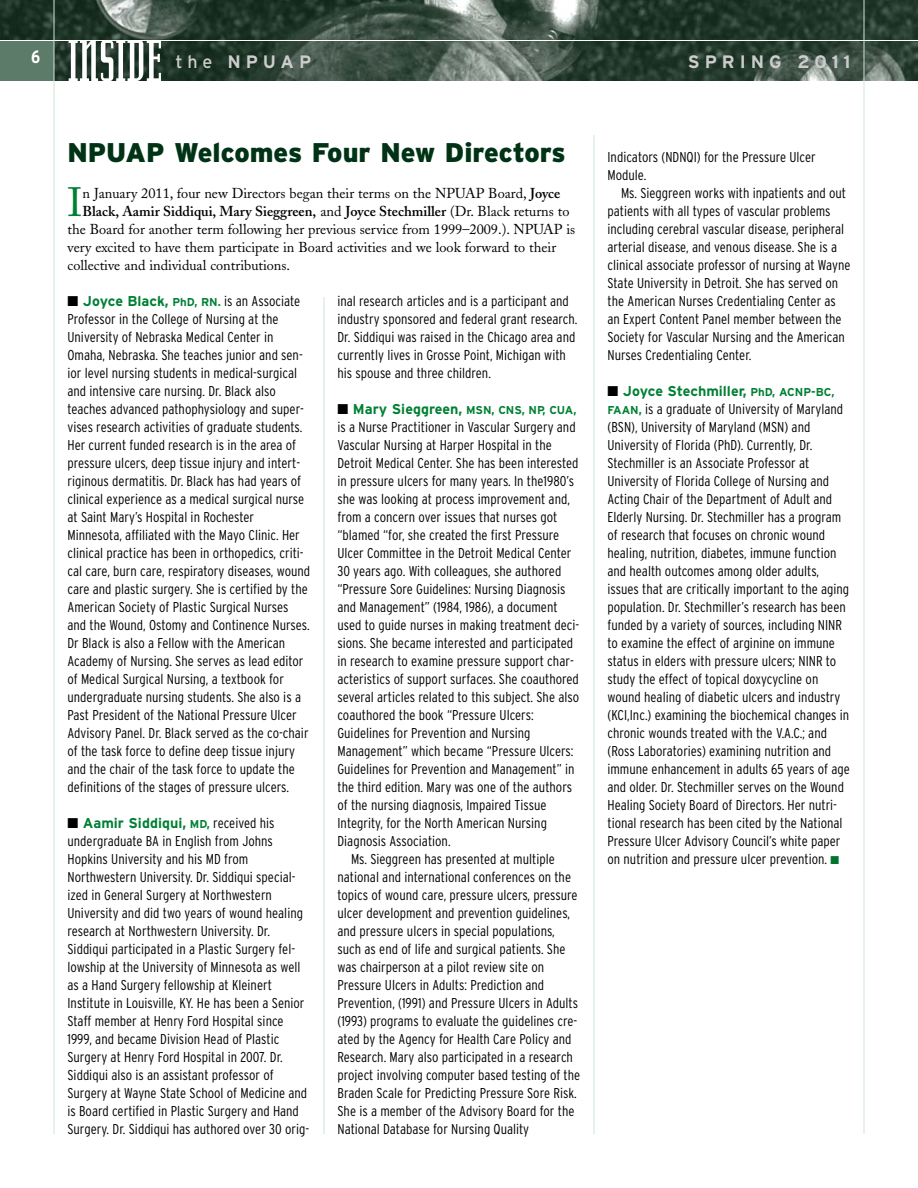
<style>
.page{position:relative;width:918px;height:1188px;background:#fff}
.page>*{position:absolute;margin:0;border:0;box-sizing:border-box;transform-origin:0 0}
.t1{font:61.2px "Senator Demi";color:#fff;scale:.83 1}
.t2{font:40.65px "Adobe Caslon";color:#008034}
.t3{font:900 27px "Interstate";color:#003315}
.t4{font:700 18px "Interstate";letter-spacing:.275em;color:#ccc}
.t5{font:700 condensed 18px "Interstate";color:#fff}
.t6{font:300 condensed 14.25px/18px "Interstate";color:#000}
.t7{font:14.25px "Adobe Caslon";color:#000}
.t8{font:600 14.25px "Adobe Caslon";color:#000}
.t9{font:700 11.4px "Interstate";color:#008034}
.s1{font-weight:400}
.s2{font-weight:600}
.s3{font-weight:700;font-stretch:normal;color:#008034}
.s4{font-weight:700;font-stretch:normal;font-size:11.4px;color:#008034}
.s5{color:#000}
.s6{font-size:14.25px}
.s7{color:#00732f}
</style>
<div class="page">
<img style="left:0;top:0;width:918px;height:81px">
<div style="left:0;top:40px;width:54px;height:41px;background:#5c7b68"></div>
<hr style="left:0;top:40px;width:918px;height:1px;background:#fff">
<hr style="left:54px;top:0;width:1px;height:1134px;background:#cce6d6">
<hr style="left:864px;top:0;width:1px;height:1134px;background:#cce6d6">
<hr style="left:324px;top:297px;width:1px;height:837px;background:#cce6d6">
<hr style="left:594px;top:135px;width:1px;height:999px;background:#cce6d6">
<h1 class="t1" style="left:68px;top:24px;width:115px">INSIDE</h1>
<p class="t5" style="left:31px;top:46px;width:11px">6</p>
<p class="t4" style="left:176px;top:51px;width:137px"><span class="s1">the</span> NPUAP</p>
<p class="t4" style="left:688px;top:51px;width:164px">SPRING 2011</p>
<h3 class="t3" style="left:68px;top:137px;width:500px">NPUAP Welcomes Four New Directors</h3>
<h2 class="t2" style="left:68px;top:187px;width:17px">I</h2>
<p class="t7" style="left:82px;top:188px;width:479px">n January 2011, four new Directors began their terms on the NPUAP Board, <span class="s2">Joyce</span></p>
<p class="t8" style="left:82px;top:206px;width:489px">Black, Aamir Siddiqui, Mary Sieggreen, <span class="s1">and</span> Joyce Stechmiller <span class="s1">(Dr. Black returns to</span></p>
<p class="t7" style="left:68px;top:224px;width:509px">the Board for another term following her previous service from 1999–2009.). NPUAP is</p>
<p class="t7" style="left:68px;top:242px;width:490px">very excited to have them participate in Board activities and we look forward to their</p>
<p class="t7" style="left:68px;top:260px;width:224px">collective and individual contributions.</p>
<p class="t6" style="left:67px;top:292px;width:244px">■ <span class="s3">Joyce Black,</span> <span class="s4">PhD, RN.</span> is an Associate Professor in the College of Nursing at the University of Nebraska Medical Center in Omaha, Nebraska. She teaches junior and sen&shy;ior level nursing students in medical-surgical and intensive care nursing. Dr. Black also teaches advanced pathophysiology and super&shy;vises research activities of graduate students.<br>Her current funded research is in the area of pressure ulcers, deep tissue injury and intert&shy;riginous dermatitis. Dr. Black has had years of clinical experience as a medical surgical nurse at Saint Mary’s Hospital in Rochester Minnesota, affiliated with the Mayo Clinic. Her clinical practice has been in orthopedics, criti&shy;cal care, burn care, respiratory diseases, wound care and plastic surgery. She is certified by the American Society of Plastic Surgical Nurses and the Wound, Ostomy and Continence Nurses.<br>Dr Black is also a Fellow with the American Academy of Nursing. She serves as lead editor of Medical Surgical Nursing, a textbook for undergraduate nursing students. She also is a Past President of the National Pressure Ulcer Advisory Panel. Dr. Black served as the co-chair of the task force to define deep tissue injury and the chair of the task force to update the definitions of the stages of pressure ulcers.</p>
<p class="t6" style="left:68px;top:814px;width:243px">■ <span class="s3">Aamir Siddiqui,</span> <span class="s4">MD,</span> received his undergraduate BA in English from Johns Hopkins University and his MD from Northwestern University. Dr. Siddiqui special&shy;ized in General Surgery at Northwestern University and did two years of wound healing research at Northwestern University. Dr.<br>Siddiqui participated in a Plastic Surgery fel&shy;lowship at the University of Minnesota as well as a Hand Surgery fellowship at Kleinert Institute in Louisville, KY. He has been a Senior Staff member at Henry Ford Hospital since 1999, and became Division Head of Plastic Surgery at Henry Ford Hospital in 2007. Dr.<br>Siddiqui also is an assistant professor of Surgery at Wayne State School of Medicine and is Board certified in Plastic Surgery and Hand Surgery. Dr. Siddiqui has authored over 30 orig-</p>
<p class="t6" style="left:338px;top:292px;width:242px">inal research articles and is a participant and industry sponsored and federal grant research.<br>Dr. Siddiqui was raised in the Chicago area and currently lives in Grosse Point, Michigan with his spouse and three children.</p>
<p class="t9" style="left:338px;top:403px;width:240px"><span class="s5">■</span> <span class="s6">Mary Sieggreen,</span> MSN, CNS, NP, CUA,</p>
<p class="t6" style="left:338px;top:418px;width:240px">is a Nurse Practitioner in Vascular Surgery and</p>
<p class="t6" style="left:338px;top:436px;width:216px">Vascular Nursing at Harper Hospital in the</p>
<p class="t6" style="left:338px;top:454px;width:243px">Detroit Medical Center. She has been interested</p>
<p class="t6" style="left:338px;top:472px;width:238px">in pressure ulcers for many years. In the1980’s</p>
<p class="t6" style="left:338px;top:490px;width:234px">she was looking at process improvement and,</p>
<p class="t6" style="left:338px;top:508px;width:221px">from a concern over issues that nurses got</p>
<p class="t6" style="left:338px;top:526px;width:223px">“blamed “for, she created the first Pressure</p>
<p class="t6" style="left:338px;top:544px;width:236px">Ulcer Committee in the Detroit Medical Center</p>
<p class="t6" style="left:338px;top:562px;width:225px">30 years ago. With colleagues, she authored</p>
<p class="t6" style="left:338px;top:580px;width:230px">“Pressure Sore Guidelines: Nursing Diagnosis</p>
<p class="t6" style="left:337px;top:598px;width:222px">and Management” (1984, 1986), a document</p>
<p class="t6" style="left:337px;top:616px;width:243px">used to guide nurses in making treatment deci-</p>
<p class="t6" style="left:337px;top:634px;width:237px">sions. She became interested and participated</p>
<p class="t6" style="left:337px;top:652px;width:238px">in research to examine pressure support char-</p>
<p class="t6" style="left:337px;top:670px;width:243px">acteristics of support surfaces. She coauthored</p>
<p class="t6" style="left:337px;top:688px;width:243px">several articles related to this subject. She also</p>
<p class="t6" style="left:337px;top:706px;width:198px">coauthored the book “Pressure Ulcers:</p>
<p class="t6" style="left:338px;top:724px;width:195px">Guidelines for Prevention and Nursing</p>
<p class="t6" style="left:338px;top:742px;width:238px">Management” which became “Pressure Ulcers:</p>
<p class="t6" style="left:338px;top:760px;width:239px">Guidelines for Prevention and Management” in</p>
<p class="t6" style="left:338px;top:778px;width:236px">the third edition. Mary was one of the authors</p>
<p class="t6" style="left:338px;top:796px;width:211px">of the nursing diagnosis, Impaired Tissue</p>
<p class="t6" style="left:338px;top:814px;width:211px">Integrity, for the North American Nursing</p>
<p class="t6" style="left:338px;top:832px;width:115px">Diagnosis Association.</p>
<p class="t6" style="left:351px;top:850px;width:205px">Ms. Sieggreen has presented at multiple</p>
<p class="t6" style="left:338px;top:868px;width:235px">national and international conferences on the</p>
<p class="t6" style="left:338px;top:886px;width:242px">topics of wound care, pressure ulcers, pressure</p>
<p class="t6" style="left:338px;top:904px;width:234px">ulcer development and prevention guidelines,</p>
<p class="t6" style="left:338px;top:922px;width:219px">and pressure ulcers in special populations,</p>
<p class="t6" style="left:338px;top:940px;width:230px">such as end of life and surgical patients. She</p>
<p class="t6" style="left:338px;top:958px;width:208px">was chairperson at a pilot review site on</p>
<p class="t6" style="left:338px;top:976px;width:208px">Pressure Ulcers in Adults: Prediction and</p>
<p class="t6" style="left:338px;top:994px;width:242px">Prevention, (1991) and Pressure Ulcers in Adults</p>
<p class="t6" style="left:338px;top:1012px;width:241px">(1993) programs to evaluate the guidelines cre-</p>
<p class="t6" style="left:338px;top:1030px;width:236px">ated by the Agency for Health Care Policy and</p>
<p class="t6" style="left:338px;top:1048px;width:237px">Research. Mary also participated in a research</p>
<p class="t6" style="left:338px;top:1066px;width:244px">project involving computer based testing of the</p>
<p class="t6" style="left:338px;top:1084px;width:241px">Braden Scale for Predicting Pressure Sore Risk.</p>
<p class="t6" style="left:338px;top:1102px;width:238px">She is a member of the Advisory Board for the</p>
<p class="t6" style="left:338px;top:1120px;width:193px">National Database for Nursing Quality</p>
<p class="t6" style="left:608px;top:148px;width:210px">Indicators (NDNQI) for the Pressure Ulcer<br>Module.</p>
<p class="t6" style="left:608px;top:184px;width:245px;text-indent:14px">Ms. Sieggreen works with inpatients and out patients with all types of vascular problems including cerebral vascular disease, peripheral arterial disease, and venous disease. She is a clinical associate professor of nursing at Wayne State University in Detroit. She has served on the American Nurses Credentialing Center as an Expert Content Panel member between the Society for Vascular Nursing and the American Nurses Credentialing Center.</p>
<p class="t6" style="left:607px;top:382px;width:244px">■ <span class="s3">Joyce Stechmiller,</span> <span class="s4">PhD, ACNP-BC, FAAN,</span> is a graduate of University of Maryland (BSN), University of Maryland (MSN) and University of Florida (PhD). Currently, Dr.<br>Stechmiller is an Associate Professor at University of Florida College of Nursing and Acting Chair of the Department of Adult and Elderly Nursing. Dr. Stechmiller has a program of research that focuses on chronic wound healing, nutrition, diabetes, immune function and health outcomes among older adults, issues that are critically important to the aging population. Dr. Stechmiller’s research has been funded by a variety of sources, including NINR to examine the effect of arginine on immune status in elders with pressure ulcers; NINR to study the effect of topical doxycycline on wound healing of diabetic ulcers and industry (KCI,Inc.) examining the biochemical changes in chronic wounds treated with the V.A.C.; and (Ross Laboratories) examining nutrition and immune enhancement in adults 65 years of age and older. Dr. Stechmiller serves on the Wound Healing Society Board of Directors. Her nutri&shy;tional research has been cited by the National Pressure Ulcer Advisory Council’s white paper on nutrition and pressure ulcer prevention. <span class="s7">■</span></p>
</div>
